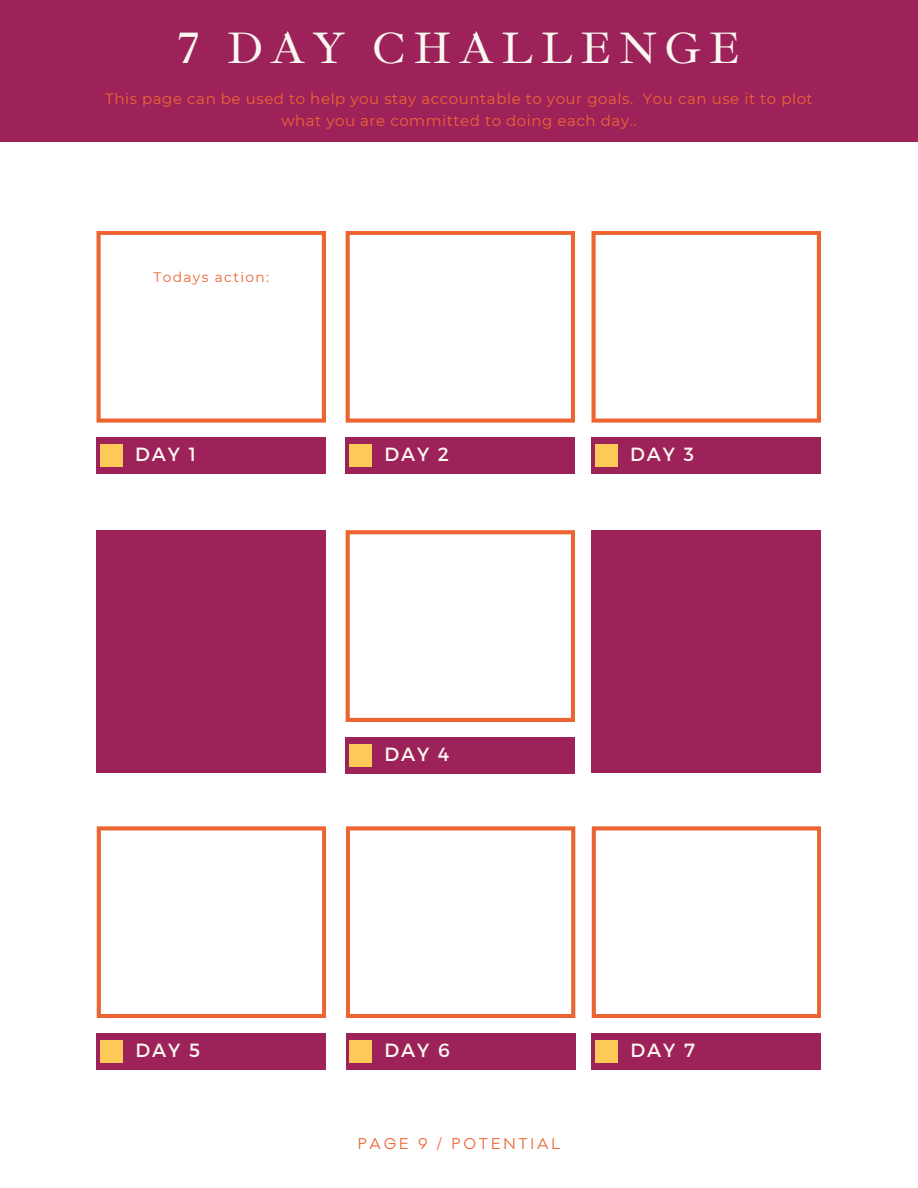
<style>
.page{position:relative;width:918px;height:1188px;background:#fff}
.page>*{position:absolute;margin:0;border:0;box-sizing:border-box;transform-origin:0 0}
.t1{font:45.15px "Ibarra Real Nova";letter-spacing:.17em;color:#f9f7f0}
.t2{font:19.05px "Montserrat";letter-spacing:.1em;color:#f9f7f0}
.t3{font:15px/22.5px "Montserrat";letter-spacing:.04em;color:#ec6531;text-align:center}
.t4{font:14.4px "Galano Classic";letter-spacing:.2em;color:#ec6531}
.t5{font:13.8px "Montserrat";letter-spacing:.1em;color:#ec6531}
</style>
<div class="page">
<svg style="left:97px;top:231px;width:229px;height:192px"></svg>
<div style="left:97px;top:438px;width:229px;height:36px;background:#9e225a"></div>
<div style="left:100px;top:444px;width:22px;height:23px;background:#fdca58"></div>
<div style="left:0;top:0;width:918px;height:142px;background:#9e225a"></div>
<svg style="left:346px;top:231px;width:229px;height:192px"></svg>
<div style="left:346px;top:438px;width:229px;height:36px;background:#9e225a"></div>
<div style="left:349px;top:444px;width:22px;height:23px;background:#fdca58"></div>
<svg style="left:592px;top:231px;width:229px;height:192px"></svg>
<div style="left:592px;top:438px;width:229px;height:36px;background:#9e225a"></div>
<div style="left:595px;top:444px;width:22px;height:23px;background:#fdca58"></div>
<svg style="left:346px;top:530px;width:229px;height:192px"></svg>
<div style="left:346px;top:737px;width:229px;height:36px;background:#9e225a"></div>
<div style="left:349px;top:744px;width:22px;height:22px;background:#fdca58"></div>
<svg style="left:97px;top:827px;width:229px;height:191px"></svg>
<div style="left:97px;top:1033px;width:229px;height:36px;background:#9e225a"></div>
<div style="left:100px;top:1040px;width:22px;height:23px;background:#fdca58"></div>
<svg style="left:346px;top:827px;width:229px;height:191px"></svg>
<div style="left:346px;top:1033px;width:229px;height:36px;background:#9e225a"></div>
<div style="left:349px;top:1040px;width:23px;height:23px;background:#fdca58"></div>
<svg style="left:592px;top:827px;width:229px;height:191px"></svg>
<div style="left:592px;top:1033px;width:229px;height:36px;background:#9e225a"></div>
<div style="left:595px;top:1040px;width:22px;height:23px;background:#fdca58"></div>
<div style="left:97px;top:530px;width:229px;height:243px;background:#9e225a"></div>
<div style="left:592px;top:530px;width:229px;height:243px;background:#9e225a"></div>
<h2 class="t1" style="left:178px;top:20px;width:564px">7 DAY CHALLENGE</h2>
<h2 class="t3" style="left:105px;top:87px;width:709px">This page can be used to help you stay accountable to your goals. You can use it to plot what you are committed to doing each day..</h2>
<p class="t5" style="left:153px;top:268px;width:117px">Todays action:</p>
<h1 class="t2" style="left:135px;top:442px;width:62px">DAY 1</h1>
<h2 class="t2" style="left:384px;top:442px;width:66px">DAY 2</h2>
<h2 class="t2" style="left:630px;top:442px;width:65px">DAY 3</h2>
<h2 class="t2" style="left:384px;top:742px;width:67px">DAY 4</h2>
<h2 class="t2" style="left:136px;top:1038px;width:66px">DAY 5</h2>
<h2 class="t2" style="left:385px;top:1038px;width:67px">DAY 6</h2>
<h3 class="t2" style="left:631px;top:1038px;width:66px">DAY 7</h3>
<p class="t4" style="left:358px;top:1134px;width:204px">PAGE 9 / POTENTIAL</p>
</div>
